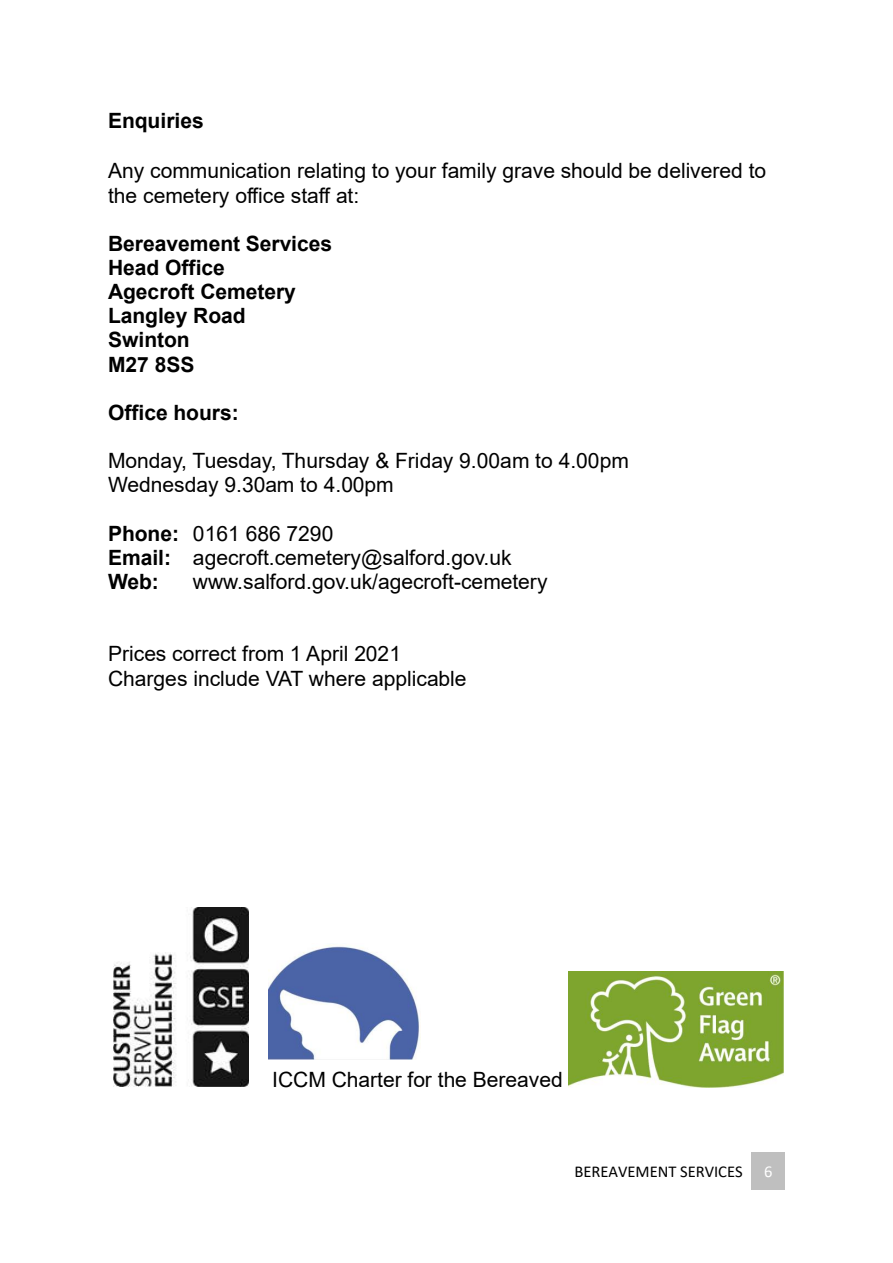
<style>
.page{position:relative;width:893px;height:1263px;background:#fff}
.page>*{position:absolute;margin:0;border:0;box-sizing:border-box;transform-origin:0 0}
.t1{font:21px/24.2px "Arial";color:#000}
.t2{font:700 21px/24.2px "Arial";color:#000}
.t3{font:16.5px "Calibri";color:#000}
.t4{font:16.5px "Calibri";color:#fff}
.s1{font-weight:700}
</style>
<div class="page">
<div style="left:751px;top:1152px;width:34px;height:38px;background:#bfbfbf"></div>
<img style="left:269px;top:945px;width:150px;height:114px">
<img style="left:114px;top:907px;width:135px;height:179px">
<img style="left:569px;top:971px;width:214px;height:116px">
<p class="t2" style="left:108px;top:108px;width:97px">Enquiries</p>
<p class="t1" style="left:108px;top:159px;width:660px">Any communication relating to your family grave should be delivered to the cemetery office staff at:</p>
<p class="t2" style="left:108px;top:231px;width:226px">Bereavement Services<br>Head Office</p>
<p class="t2" style="left:108px;top:280px;width:189px">Agecroft Cemetery</p>
<p class="t2" style="left:108px;top:304px;width:139px">Langley Road</p>
<p class="t2" style="left:108px;top:328px;width:83px">Swinton</p>
<p class="t2" style="left:108px;top:352px;width:88px">M27 8SS</p>
<p class="t2" style="left:108px;top:400px;width:132px">Office hours:</p>
<p class="t1" style="left:108px;top:449px;width:522px">Monday, Tuesday, Thursday &amp; Friday 9.00am to 4.00pm</p>
<p class="t1" style="left:108px;top:473px;width:287px">Wednesday 9.30am to 4.00pm</p>
<p class="t1" style="left:108px;top:521px;width:227px"><span class="s1">Phone:</span> 0161 686 7290</p>
<p class="t1" style="left:108px;top:545px;width:405px"><span class="s1">Email:</span> agecroft.cemetery@salford.gov.uk</p>
<p class="t2" style="left:108px;top:569px;width:52px">Web:</p>
<p class="t1" style="left:193px;top:569px;width:356px">www.salford.gov.uk/agecroft-cemetery</p>
<p class="t1" style="left:108px;top:642px;width:360px">Prices correct from 1 April 2021<br>Charges include VAT where applicable</p>
<p class="t1" style="left:272px;top:1068px;width:292px">ICCM Charter for the Bereaved</p>
<p class="t3" style="left:574px;top:1164px;width:170px">BEREAVEMENT SERVICES</p>
<p class="t4" style="left:764px;top:1164px;width:10px">6</p>
</div>
